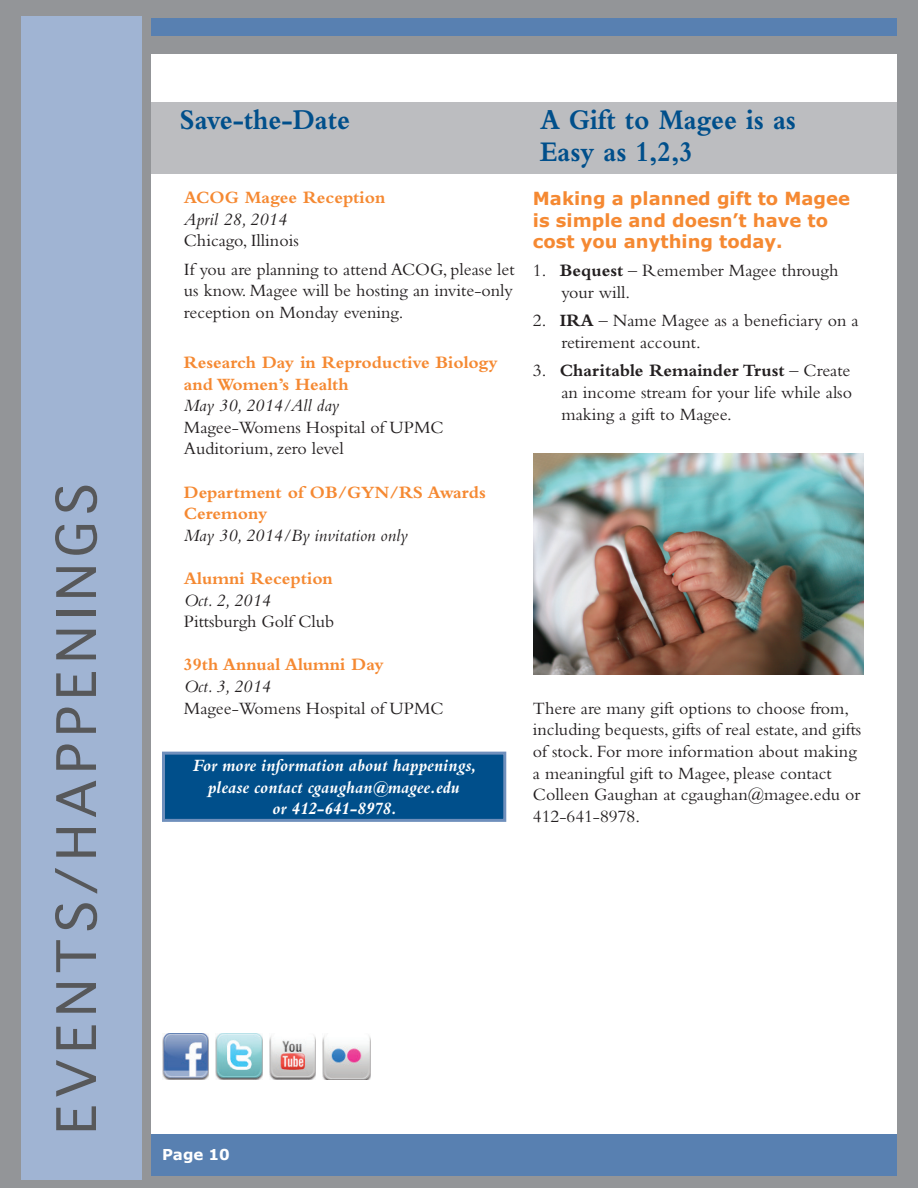
<style>
.page{position:relative;width:918px;height:1188px;background:#939598}
.page>*{position:absolute;margin:0;border:0;box-sizing:border-box;transform-origin:0 0}
.t1{font:52.5px "Geneva CY";letter-spacing:.12em;color:#57585a}
.t2{font:700 29.7px/32.4px "Bembo Std";color:#004f8b;scale:.91 1}
.t3{font:18px/21.6px "Bembo Std";color:#231f20}
.t4{font:700 18px/21.6px "Bembo Std";color:#f58932}
.t5{font:italic 700 18px/21.6px "Bembo Std";color:#fff;text-align:center}
.t6{font:italic 18px "Bembo Std";color:#231f20}
.t7{font:700 18px/21.6px "Verdana";color:#f58932}
.t8{font:700 15px "Verdana";color:#fff}
.s1{font-weight:700}
</style>
<div class="page">
<div style="left:141px;top:1131px;width:756px;height:44px;background:#5880b1"></div>
<div style="left:141px;top:18px;width:756px;height:17px;background:#5880b1"></div>
<div style="left:141px;top:54px;width:756px;height:1080px;background:#fff"></div>
<div style="left:141px;top:0;width:10px;height:1188px;background:#939598"></div>
<div style="left:21px;top:17px;width:120px;height:1163px;background:#a0b4d3"></div>
<div style="left:151px;top:102px;width:746px;height:72px;background:#bcbdc0"></div>
<div style="left:162px;top:752px;width:344px;height:70px;background:#004f8b;border:3px solid #6f8fbc"></div>
<img style="left:162px;top:1034px;width:46px;height:46px">
<img style="left:216px;top:1034px;width:46px;height:46px">
<img style="left:269px;top:1036px;width:47px;height:44px">
<img style="left:322px;top:1036px;width:48px;height:44px">
<img style="left:534px;top:454px;width:330px;height:220px">
<h1 class="t1" style="left:44px;top:1134px;width:652px;rotate:-90deg">EVENTS/HAPPENINGS</h1>
<h2 class="t2" style="left:179px;top:103px;width:189px">Save-the-Date</h2>
<p class="t4" style="left:184px;top:187px;width:203px">ACOG Magee Reception</p>
<p class="t6" style="left:184px;top:209px;width:104px">April 28, 2014</p>
<p class="t3" style="left:184px;top:226px;width:332px;line-height:28.3px">Chicago, Illinois<br>If you are planning to attend ACOG, please let</p>
<p class="t3" style="left:184px;top:280px;width:331px">us know. Magee will be hosting an invite-only reception on Monday evening.</p>
<p class="t4" style="left:184px;top:351px;width:316px">Research Day in Reproductive Biology and Women’s Health</p>
<p class="t6" style="left:184px;top:395px;width:157px">May 30, 2014/All day</p>
<p class="t3" style="left:184px;top:416px;width:261px">Magee-Womens Hospital of UPMC<br>Auditorium, zero level</p>
<p class="t4" style="left:184px;top:481px;width:303px">Department of OB/GYN/RS Awards<br>Ceremony</p>
<p class="t6" style="left:184px;top:525px;width:225px">May 30, 2014/By invitation only</p>
<p class="t4" style="left:184px;top:567px;width:151px">Alumni Reception</p>
<p class="t6" style="left:184px;top:589px;width:88px">Oct. 2, 2014</p>
<p class="t3" style="left:184px;top:610px;width:152px">Pittsburgh Golf Club</p>
<p class="t4" style="left:184px;top:654px;width:201px">39th Annual Alumni Day</p>
<p class="t6" style="left:184px;top:676px;width:88px">Oct. 3, 2014</p>
<p class="t3" style="left:184px;top:697px;width:261px">Magee-Womens Hospital of UPMC</p>
<p class="t5" style="left:193px;top:754px;width:286px">For more information about happenings, please contact cgaughan@magee.edu<br>or 412-641-8978.</p>
<h2 class="t2" style="left:540px;top:103px;width:283px">A Gift to Magee is as<br>Easy as 1,2,3</h2>
<p class="t7" style="left:533px;top:187px;width:319px">Making a planned gift to Magee is simple and doesn’t have to cost you anything today.</p>
<p class="t3" style="left:561px;top:260px;width:278px;text-indent:-28px">1. <span class="s1">Bequest</span> – Remember Magee through your will.</p>
<p class="t3" style="left:561px;top:310px;width:299px;text-indent:-28px">2. <span class="s1">IRA</span> – Name Magee as a beneficiary on a retirement account.</p>
<p class="t3" style="left:561px;top:360px;width:292px;text-align:justify;text-indent:-28px">3. <span class="s1">Charitable Remainder Trust</span> – Create an income stream for your life while also making a gift to Magee.</p>
<p class="t3" style="left:533px;top:697px;width:330px">There are many gift options to choose from, including bequests, gifts of real estate, and gifts of stock. For more information about making a meaningful gift to Magee, please contact Colleen Gaughan at cgaughan@magee.edu or 412-641-8978.</p>
<p class="t8" style="left:162px;top:1144px;width:69px">Page 10</p>
</div>
